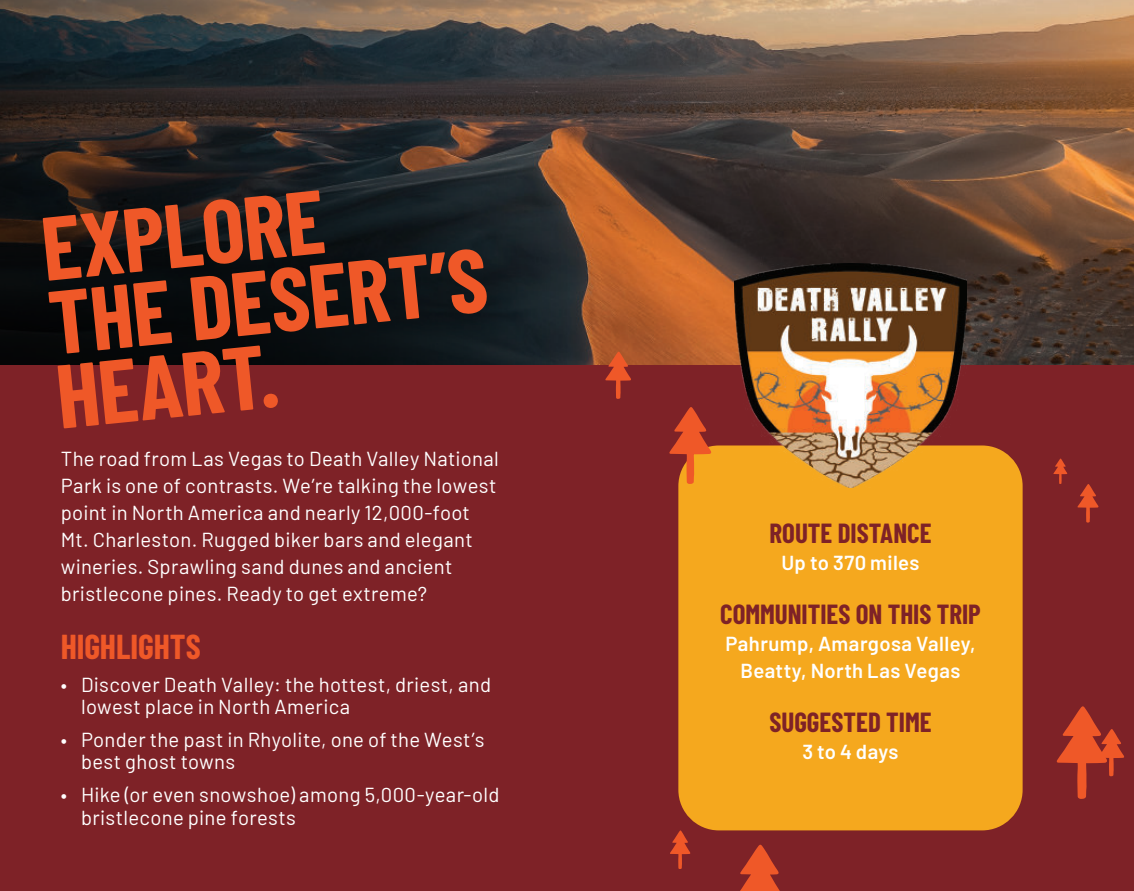
<style>
.page{position:relative;width:1134px;height:891px;background:#7e2227}
.page>*{position:absolute;margin:0;border:0;box-sizing:border-box;transform-origin:0 0}
.t1{font:700 90px/74.2px "Barlow Condensed";color:#ef5828}
.t2{font:700 33.75px "Barlow Condensed";letter-spacing:-.005em;color:#ef5828}
.t3{font:700 27px "Barlow Condensed";color:#7e2227}
.t4{font:20.25px/27px "Barlow";letter-spacing:.015em;color:#fff}
.t5{font:600 20.25px/27px "Barlow";letter-spacing:.02em;color:#fff;text-align:center}
</style>
<div class="page">
<img style="left:567px;top:0;width:567px;height:364px">
<svg style="left:0;top:0;width:567px;height:364px;background:#252424"></svg>
<div style="left:678px;top:445px;width:345px;height:385px;background:#f5a81e;border-radius:41px"></div>
<svg style="left:740px;top:844px;width:40px;height:47px"></svg>
<svg style="left:670px;top:830px;width:20px;height:39px"></svg>
<svg style="left:1077px;top:484px;width:22px;height:39px"></svg>
<svg style="left:1053px;top:458px;width:14px;height:26px"></svg>
<svg style="left:669px;top:407px;width:42px;height:77px"></svg>
<svg style="left:1057px;top:706px;width:67px;height:93px"></svg>
<svg style="left:605px;top:351px;width:26px;height:48px"></svg>
<img style="left:734px;top:263px;width:233px;height:224px">
<h1 class="t1" style="left:38px;top:221px;width:442px;rotate:-6deg">EXPLORE<br>THE DESERT’S<br>HEART.</h1>
<p class="t4" style="left:61px;top:447px;width:440px">The road from Las Vegas to Death Valley National Park is one of contrasts. We’re talking the lowest point in North America and nearly 12,000-foot Mt. Charleston. Rugged biker bars and elegant wineries. Sprawling sand dunes and ancient bristlecone pines. Ready to get extreme?</p>
<h2 class="t2" style="left:61px;top:635px;width:142px">HIGHLIGHTS</h2>
<p class="t4" style="left:81px;top:675px;width:412px;line-height:22.5px;text-indent:-20px">• Discover Death Valley: the hottest, driest, and lowest place in North America</p>
<p class="t4" style="left:81px;top:730px;width:405px;line-height:22.5px;text-indent:-20px">• Ponder the past in Rhyolite, one of the West’s best ghost towns</p>
<p class="t4" style="left:81px;top:785px;width:420px;line-height:22.5px;text-indent:-20px">• Hike (or even snowshoe) among 5,000-year-old bristlecone pine forests</p>
<h3 class="t3" style="left:769px;top:524px;width:164px">ROUTE DISTANCE</h3>
<p class="t5" style="left:781px;top:552px;width:140px">Up to 370 miles</p>
<h3 class="t3" style="left:720px;top:605px;width:262px">COMMUNITIES ON THIS TRIP</h3>
<p class="t5" style="left:725px;top:633px;width:252px">Pahrump, Amargosa Valley,<br>Beatty, North Las Vegas</p>
<h3 class="t3" style="left:769px;top:713px;width:164px">SUGGESTED TIME</h3>
<p class="t5" style="left:802px;top:741px;width:98px">3 to 4 days</p>
</div>
